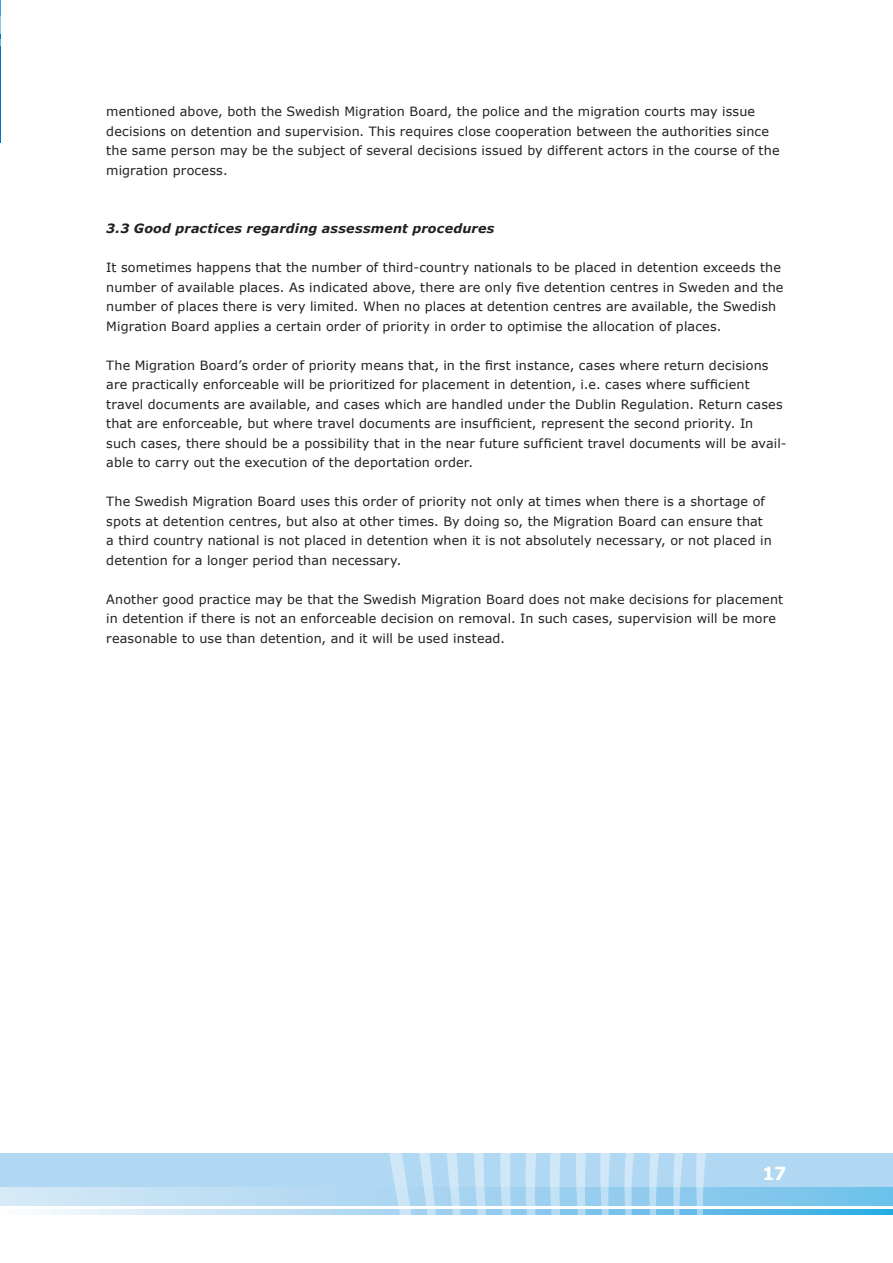
<style>
.page{position:relative;width:893px;height:1263px;background:#fff}
.page>*{position:absolute;margin:0;border:0;box-sizing:border-box;transform-origin:0 0}
.t1{font:700 18px "Verdana";color:#fff}
.t2{font:12.75px/19.5px "Verdana";letter-spacing:.01em;color:#231f20}
.t3{font:italic 700 12.75px "Verdana";letter-spacing:.015em;color:#231f20}
</style>
<div class="page">
<div style="left:0;top:1153px;width:893px;height:52px;background:#b1d8f2"></div>
<svg style="left:0;top:1187px;width:249px;height:18px"></svg>
<svg style="left:39px;top:1210px;width:312px;height:4px"></svg>
<svg style="left:351px;top:1153px;width:542px;height:62px"></svg>
<hr style="left:0;top:0;width:1px;height:142px;background:#0073bc">
<svg style="left:0;top:0;width:1px;height:46px"></svg>
<p class="t2" style="left:106px;top:102px;width:675px">mentioned above, both the Swedish Migration Board, the police and the migration courts may issue decisions on detention and supervision. This requires close cooperation between the authorities since the same person may be the subject of several decisions issued by different actors in the course of the migration process.</p>
<p class="t3" style="left:106px;top:219px;width:390px">3.3 Good practices regarding assessment procedures</p>
<p class="t2" style="left:106px;top:258px;width:679px">It sometimes happens that the number of third-country nationals to be placed in detention exceeds the number of available places. As indicated above, there are only five detention centres in Sweden and the number of places there is very limited. When no places at detention centres are available, the Swedish Migration Board applies a certain order of priority in order to optimise the allocation of places.</p>
<p class="t2" style="left:106px;top:355px;width:682px">The Migration Board’s order of priority means that, in the first instance, cases where return decisions are practically enforceable will be prioritized for placement in detention, i.e. cases where sufficient travel documents are available, and cases which are handled under the Dublin Regulation. Return cases that are enforceable, but where travel documents are insufficient, represent the second priority. In<br>such cases, there should be a possibility that in the near future sufficient travel documents will be avail&shy;able to carry out the execution of the deportation order.</p>
<p class="t2" style="left:106px;top:492px;width:667px">The Swedish Migration Board uses this order of priority not only at times when there is a shortage of spots at detention centres, but also at other times. By doing so, the Migration Board can ensure that a third country national is not placed in detention when it is not absolutely necessary, or not placed in detention for a longer period than necessary.</p>
<p class="t2" style="left:106px;top:589px;width:678px">Another good practice may be that the Swedish Migration Board does not make decisions for placement in detention if there is not an enforceable decision on removal. In such cases, supervision will be more reasonable to use than detention, and it will be used instead.</p>
<h1 class="t1" style="left:762px;top:1160px;width:26px">17</h1>
</div>
